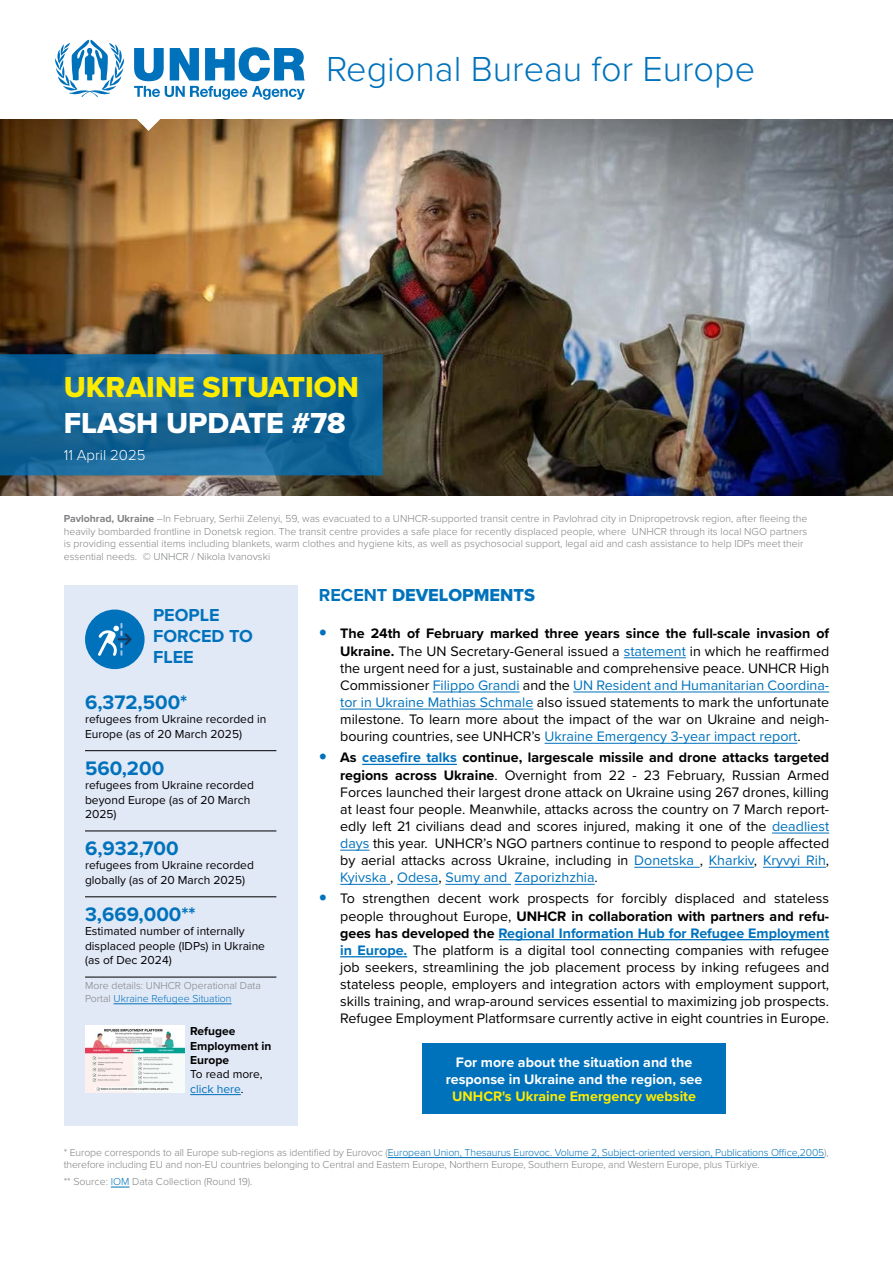
<style>
.page{position:relative;width:893px;height:1263px;background:#fff}
.page>*{position:absolute;margin:0;border:0;box-sizing:border-box;transform-origin:0 0}
.t1{font:300 36px "Proxima Nova";color:#0072bc}
.t2{font:30px "Proxima Nova Extrabld";color:#fdeb00}
.t3{font:30px "Proxima Nova Extrabld";color:#fff}
.t4{font:700 20.25px "Proxima Nova";color:#0072bc}
.t5{font:700 18px/21px "Proxima Nova";color:#0072bc}
.t6{font:18px "Proxima Nova Extrabld";color:#0072bc}
.t7{font:300 15px "Proxima Nova";color:#fff}
.t8{font:14.25px/17.1px "Proxima Nova";color:#000;text-align:justify}
.t9{font:700 14.25px/17.1px "Proxima Nova";color:#fff;text-align:center}
.t10{font:700 14.25px "Proxima Nova";color:#fdeb00}
.t11{font:12px/14.4px "Proxima Nova";color:#000}
.t12{font:700 12px/14.4px "Proxima Nova";color:#000}
.t13{font:300 10.5px/12.6px "Proxima Nova";color:#808285}
.s1{font-weight:700}
.s2{color:#0072bc}
.s3{font-family:"Proxima Nova";font-weight:700}
.s4{font-weight:700;color:#0072bc}
</style>
<div class="page">
<img style="left:0;top:119px;width:893px;height:377px">
<svg style="left:0;top:354px;width:383px;height:121px;background:#166698"></svg>
<svg style="left:55px;top:40px;width:70px;height:57px"></svg>
<svg style="left:134px;top:47px;width:171px;height:84px"></svg>
<hr style="left:388px;top:1157px;width:436px;height:1px;background:#0072bc">
<svg style="left:111px;top:1187px;width:18px;height:1px"></svg>
<div style="left:64px;top:586px;width:234px;height:540px;background:#e1e8f6"></div>
<hr style="left:85px;top:750px;width:191px;height:1px;background:#000">
<hr style="left:85px;top:831px;width:191px;height:1px;background:#000">
<hr style="left:85px;top:896px;width:191px;height:1px;background:#000">
<hr style="left:85px;top:977px;width:191px;height:1px;background:#000">
<hr style="left:114px;top:1003px;width:118px;height:1px;background:#0072bc">
<hr style="left:190px;top:1094px;width:51px;height:1px;background:#0072bc">
<div style="left:85px;top:609px;width:60px;height:60px;background:#0072bc;border-radius:50%"></div>
<svg style="left:98px;top:623px;width:34px;height:33px"></svg>
<hr style="left:624px;top:657px;width:62px;height:1px;background:#0072bc">
<hr style="left:433px;top:692px;width:87px;height:1px;background:#0072bc">
<hr style="left:573px;top:692px;width:256px;height:1px;background:#0072bc">
<hr style="left:340px;top:709px;width:193px;height:1px;background:#0072bc">
<hr style="left:545px;top:743px;width:252px;height:1px;background:#0072bc">
<hr style="left:362px;top:764px;width:95px;height:1px;background:#0072bc">
<hr style="left:772px;top:833px;width:57px;height:1px;background:#0072bc">
<svg style="left:340px;top:850px;width:29px;height:1px"></svg>
<hr style="left:634px;top:867px;width:66px;height:1px;background:#0072bc">
<hr style="left:709px;top:867px;width:45px;height:1px;background:#0072bc">
<hr style="left:763px;top:867px;width:63px;height:1px;background:#0072bc">
<hr style="left:340px;top:884px;width:50px;height:1px;background:#0072bc">
<hr style="left:397px;top:884px;width:41px;height:1px;background:#0072bc">
<hr style="left:445px;top:884px;width:66px;height:1px;background:#0072bc">
<hr style="left:515px;top:884px;width:80px;height:1px;background:#0072bc">
<hr style="left:498px;top:939px;width:331px;height:1px;background:#0072bc">
<hr style="left:340px;top:956px;width:67px;height:1px;background:#0072bc">
<div style="left:422px;top:1043px;width:304px;height:71px;background:#0072bc"></div>
<img style="left:85px;top:1026px;width:100px;height:66px">
<h1 class="t1" style="left:326px;top:42px;width:431px">Regional Bureau for Europe</h1>
<h2 class="t2" style="left:64px;top:365px;width:297px">UKRAINE SITUATION</h2>
<h2 class="t3" style="left:64px;top:401px;width:283px">FLASH UPDATE #78</h2>
<p class="t7" style="left:64px;top:446px;width:83px">11 April 2025</p>
<p class="t13" style="left:64px;top:512px;width:745px"><span class="s1">Pavlohrad, Ukraine</span> –In February, Serhii Zelenyi, 59, was evacuated to a UNHCR-supported transit centre in Pavlohrad city in Dnipropetrovsk region, after fleeing the heavily bombarded frontline in Donetsk region. The transit centre provides a safe place for recently displaced people, where UNHCR through its local NGO partners is providing essential items including blankets, warm clothes and hygiene kits, as well as psychosocial support, legal aid and cash assistance to help IDPs meet their essential needs. © UNHCR / Nikola Ivanovski</p>
<p class="t5" style="left:153px;top:604px;width:101px">PEOPLE<br>FORCED TO<br>FLEE</p>
<h3 class="t4" style="left:85px;top:687px;width:104px">6,372,500*</h3>
<p class="t11" style="left:85px;top:711px;width:183px">refugees from Ukraine recorded in<br>Europe (as of 20 March 2025)</p>
<h3 class="t4" style="left:85px;top:753px;width:81px">560,200</h3>
<p class="t11" style="left:85px;top:777px;width:170px">refugees from Ukraine recorded beyond Europe (as of 20 March<br>2025)</p>
<h3 class="t4" style="left:85px;top:833px;width:95px">6,932,700</h3>
<p class="t11" style="left:85px;top:858px;width:170px">refugees from Ukraine recorded globally (as of 20 March 2025)</p>
<h3 class="t4" style="left:85px;top:899px;width:112px">3,669,000**</h3>
<p class="t11" style="left:85px;top:923px;width:181px">Estimated number of internally displaced people (IDPs) in Ukraine (as of Dec 2024)</p>
<p class="t13" style="left:85px;top:979px;width:177px">More details: UNHCR Operational Data<br>Portal <span class="s2">Ukraine Refugee Situation</span></p>
<p class="t12" style="left:190px;top:1024px;width:83px">Refugee<br>Employment in<br>Europe</p>
<p class="t11" style="left:190px;top:1066px;width:74px">To read more, <span class="s2">click here</span>.</p>
<p class="t6" style="left:319px;top:581px;width:218px"><span class="s3">RECENT</span> DEVELOPMENTS</p>
<p class="t8" style="left:340px;top:624px;width:491px"><span class="s1">The 24th of February marked three years since the full-scale invasion of Ukraine.</span> The UN Secretary-General issued a <span class="s2">statement</span> in which he reaffirmed the urgent need for a just, sustainable and comprehensive peace. UNHCR High Commissioner <span class="s2">Filippo Grandi</span> and the <span class="s2">UN Resident and Humanitarian Coordina&shy;tor in Ukraine Mathias Schmale</span> also issued statements to mark the unfortunate milestone. To learn more about the impact of the war on Ukraine and neigh&shy;bouring countries, see UNHCR’s <span class="s2">Ukraine Emergency 3-year impact report</span>.</p>
<p class="t8" style="left:340px;top:748px;width:491px"><span class="s1">As</span> <span class="s4">ceasefire talks</span> <span class="s1">continue, largescale missile and drone attacks targeted regions across Ukraine</span>. Overnight from 22 - 23 February, Russian Armed Forces launched their largest drone attack on Ukraine using 267 drones, killing at least four people. Meanwhile, attacks across the country on 7 March report&shy;edly left 21 civilians dead and scores injured, making it one of the <span class="s2">deadliest days</span> this year. UNHCR’s NGO partners continue to respond to people affected by aerial attacks across Ukraine, including in <span class="s2">Donetska</span> , <span class="s2">Kharkiv</span>, <span class="s2">Kryvyi Rih</span>, <span class="s2">Kyivska</span> , <span class="s2">Odesa</span>, <span class="s2">Sumy and Zaporizhzhia</span>.</p>
<p class="t8" style="left:340px;top:889px;width:491px">To strengthen decent work prospects for forcibly displaced and stateless people throughout Europe, <span class="s1">UNHCR in collaboration with partners and refu&shy;gees has developed the</span> <span class="s4">Regional Information Hub for Refugee Employment in Europe.</span> The platform is a digital tool connecting companies with refugee job seekers, streamlining the job placement process by inking refugees and stateless people, employers and integration actors with employment support, skills training, and wrap-around services essential to maximizing job prospects.<br>Refugee Employment Platformsare currently active in eight countries in Europe.</p>
<p class="t9" style="left:446px;top:1053px;width:258px">For more about the situation and the response in Ukraine and the region, see</p>
<p class="t10" style="left:452px;top:1086px;width:245px">UNHCR's Ukraine Emergency website</p>
<p class="t13" style="left:64px;top:1145px;width:767px">* Europe corresponds to all Europe sub-regions as identified by Eurovoc (<span class="s2">European Union, Thesaurus Eurovoc. Volume 2, Subject-oriented version, Publications Office,2005</span>), therefore including EU and non-EU countries belonging to Central and Eastern Europe, Northern Europe, Southern Europe, and Western Europe, plus Türkiye.</p>
<p class="t13" style="left:64px;top:1175px;width:190px">** Source: <span class="s2">IOM</span> Data Collection (Round 19).</p>
</div>
